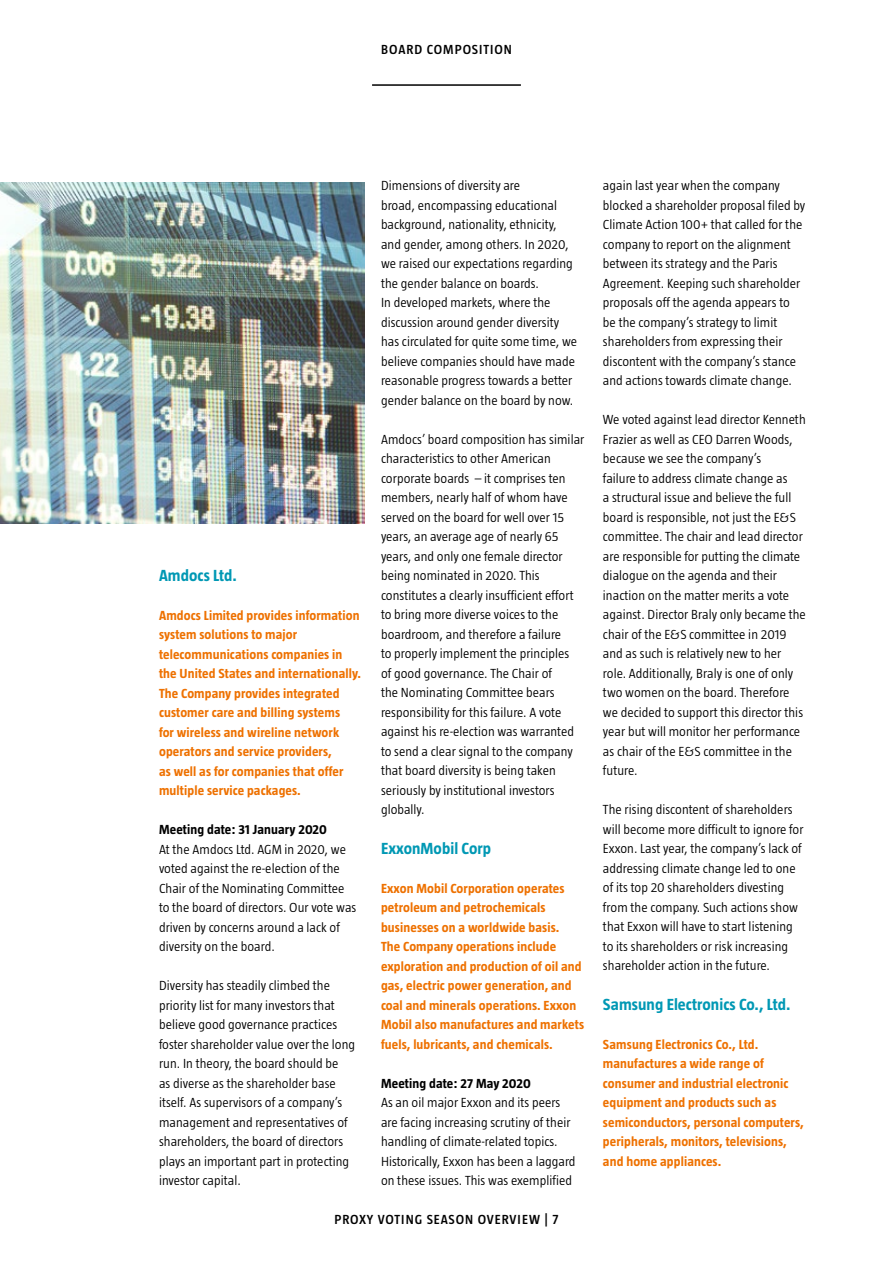
<style>
.page{position:relative;width:893px;height:1263px;background:#fff}
.page>*{position:absolute;margin:0;border:0;box-sizing:border-box;transform-origin:0 0}
.t1{font:700 16.5px "Taz";letter-spacing:.005em;color:#0098b4}
.t2{font:300 13.5px/19.5px "Taz";letter-spacing:.005em;color:#000}
.t3{font:700 13.5px/19.5px "Taz";letter-spacing:.01em;color:#ee7100}
.t4{font:700 13.5px "Taz";letter-spacing:.01em;color:#000}
.t5{font:600 13.5px "Taz";letter-spacing:.07em;color:#000}
</style>
<div class="page">
<hr style="left:372px;top:84px;width:149px;height:2px;background:#000">
<img style="left:0;top:183px;width:364px;height:340px">
<p class="t5" style="left:381px;top:42px;width:132px">BOARD COMPOSITION</p>
<p class="t1" style="left:159px;top:566px;width:79px">Amdocs Ltd.</p>
<p class="t3" style="left:159px;top:605px;width:204px">Amdocs Limited provides information system solutions to major telecommunications companies in the United States and internationally.<br>The Company provides integrated customer care and billing systems<br>for wireless and wireline network operators and service providers,<br>as well as for companies that offer multiple service packages.</p>
<p class="t4" style="left:159px;top:822px;width:169px">Meeting date: 31 January 2020</p>
<p class="t2" style="left:159px;top:839px;width:199px">At the Amdocs Ltd. AGM in 2020, we voted against the re-election of the Chair of the Nominating Committee to the board of directors. Our vote was driven by concerns around a lack of diversity on the board.</p>
<p class="t2" style="left:159px;top:975px;width:198px">Diversity has steadily climbed the priority list for many investors that believe good governance practices foster shareholder value over the long run. In theory, the board should be<br>as diverse as the shareholder base itself. As supervisors of a company’s management and representatives of shareholders, the board of directors plays an important part in protecting investor capital.</p>
<p class="t2" style="left:381px;top:176px;width:198px">Dimensions of diversity are<br>broad, encompassing educational background, nationality, ethnicity, and gender, among others. In 2020, we raised our expectations regarding the gender balance on boards.<br>In developed markets, where the discussion around gender diversity has circulated for quite some time, we believe companies should have made reasonable progress towards a better gender balance on the board by now.</p>
<p class="t2" style="left:381px;top:429px;width:205px">Amdocs’ board composition has similar characteristics to other American corporate boards – it comprises ten members, nearly half of whom have served on the board for well over 15 years, an average age of nearly 65 years, and only one female director being nominated in 2020. This constitutes a clearly insufficient effort to bring more diverse voices to the boardroom, and therefore a failure<br>to properly implement the principles<br>of good governance. The Chair of<br>the Nominating Committee bears responsibility for this failure. A vote against his re-election was warranted to send a clear signal to the company that board diversity is being taken seriously by institutional investors globally.</p>
<p class="t1" style="left:381px;top:839px;width:112px">ExxonMobil Corp</p>
<p class="t3" style="left:381px;top:878px;width:205px">Exxon Mobil Corporation operates petroleum and petrochemicals businesses on a worldwide basis.<br>The Company operations include exploration and production of oil and gas, electric power generation, and coal and minerals operations. Exxon Mobil also manufactures and markets fuels, lubricants, and chemicals.</p>
<p class="t4" style="left:381px;top:1075px;width:151px">Meeting date: 27 May 2020</p>
<p class="t2" style="left:381px;top:1092px;width:196px">As an oil major Exxon and its peers are facing increasing scrutiny of their handling of climate-related topics.<br>Historically, Exxon has been a laggard on these issues. This was exemplified</p>
<p class="t5" style="left:334px;top:1212px;width:226px">PROXY VOTING SEASON OVERVIEW | 7</p>
<p class="t2" style="left:603px;top:176px;width:204px">again last year when the company blocked a shareholder proposal filed by Climate Action 100+ that called for the company to report on the alignment between its strategy and the Paris Agreement. Keeping such shareholder proposals off the agenda appears to be the company’s strategy to limit shareholders from expressing their discontent with the company’s stance and actions towards climate change.</p>
<p class="t2" style="left:603px;top:410px;width:204px">We voted against lead director Kenneth Frazier as well as CEO Darren Woods, because we see the company’s<br>failure to address climate change as<br>a structural issue and believe the full board is responsible, not just the E&amp;S committee. The chair and lead director are responsible for putting the climate dialogue on the agenda and their inaction on the matter merits a vote against. Director Braly only became the chair of the E&amp;S committee in 2019 and as such is relatively new to her role. Additionally, Braly is one of only two women on the board. Therefore we decided to support this director this year but will monitor her performance as chair of the E&amp;S committee in the future.</p>
<p class="t2" style="left:603px;top:800px;width:202px">The rising discontent of shareholders will become more difficult to ignore for Exxon. Last year, the company’s lack of addressing climate change led to one of its top 20 shareholders divesting from the company. Such actions show that Exxon will have to start listening to its shareholders or risk increasing shareholder action in the future.</p>
<p class="t1" style="left:603px;top:995px;width:189px">Samsung Electronics Co., Ltd.</p>
<p class="t3" style="left:603px;top:1034px;width:202px">Samsung Electronics Co., Ltd. manufactures a wide range of consumer and industrial electronic equipment and products such as semiconductors, personal computers, peripherals, monitors, televisions, and home appliances.</p>
</div>
